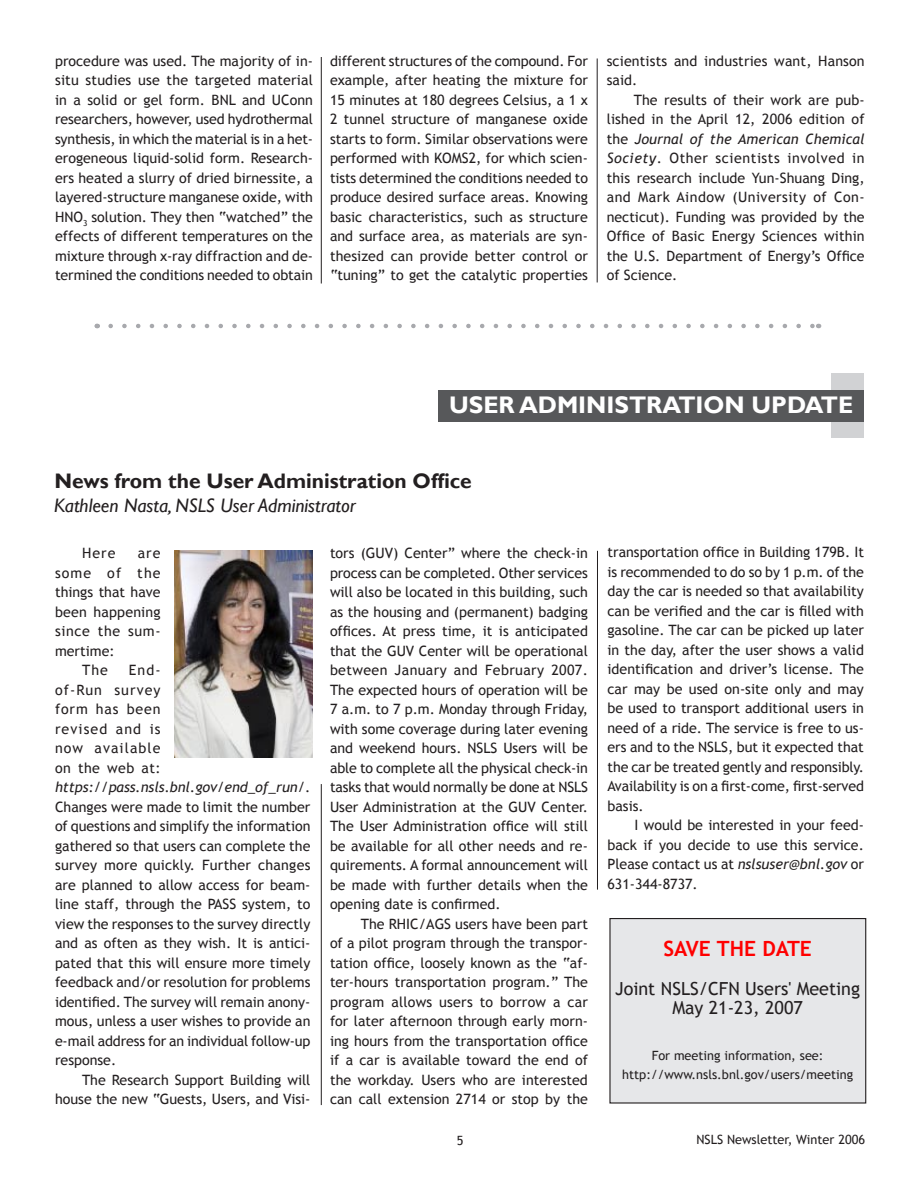
<style>
.page{position:relative;width:918px;height:1188px;background:#fff}
.page>*{position:absolute;margin:0;border:0;box-sizing:border-box;transform-origin:0 0}
.Section_Title{font:700 24px "Gill Sans";color:#fff}
.Article_Title{font:700 21px "Gill Sans";color:#231f20}
.Body_Text{font:700 21px "Trebuchet MS";color:#f00}
.AuthorName{font:italic 19.5px "Gill Sans";color:#231f20}
.Body_Text-2{font:18px "Trebuchet MS";color:#231f20}
.Body_Text-3{font:14.25px/19.5px "Trebuchet MS";color:#231f20;text-align:justify}
.Body_Text-4{font:12.75px "Trebuchet MS";color:#231f20}
.s1{font-style:italic}
</style>
<div class="page">
<hr style="left:321px;top:57px;width:1px;height:226px;background:#231f20">
<hr style="left:321px;top:784px;width:1px;height:321px;background:#231f20">
<svg style="left:97px;top:324px;width:722px;height:4px"></svg>
<div style="left:831px;top:373px;width:33px;height:65px;background:#d1d2d4"></div>
<div style="left:438px;top:390px;width:426px;height:31px;background:#57585a"></div>
<hr style="left:597px;top:551px;width:1px;height:339px;background:#231f20">
<img style="left:174px;top:550px;width:138px;height:207px">
<hr style="left:597px;top:58px;width:1px;height:224px;background:#231f20">
<div style="left:610px;top:919px;width:256px;height:184px;background:#e6e7e9"></div>
<div style="left:609px;top:918px;width:257px;height:186px;border:1px solid #231f20"></div>
<p class="Body_Text-3" style="left:55px;top:51px;width:260px">procedure was used. The majority of in&shy;situ studies use the targeted material in a solid or gel form. BNL and UConn researchers, however, used hydrothermal synthesis, in which the material is in a het&shy;erogeneous liquid-solid form. Research&shy;ers heated a slurry of dried birnessite, a layered-structure manganese oxide, with HNO<sub>3</sub> solution. They then “watched” the effects of different temperatures on the mixture through x-ray diffraction and de&shy;termined the conditions needed to obtain</p>
<p class="Body_Text-3" style="left:330px;top:51px;width:260px">different structures of the compound. For example, after heating the mixture for 15 minutes at 180 degrees Celsius, a 1 x 2 tunnel structure of manganese oxide starts to form. Similar observations were performed with KOMS2, for which scien&shy;tists determined the conditions needed to produce desired surface areas. Knowing basic characteristics, such as structure and surface area, as materials are syn&shy;thesized can provide better control or “tuning” to get the catalytic properties</p>
<p class="Body_Text-3" style="left:607px;top:51px;width:260px">scientists and industries want, Hanson said.</p>
<p class="Body_Text-3" style="left:607px;top:90px;width:259px;text-indent:27px">The results of their work are pub&shy;lished in the April 12, 2006 edition of the <span class="s1">Journal of the American Chemical Society</span>. Other scientists involved in this research include Yun-Shuang Ding, and Mark Aindow (University of Con&shy;necticut). Funding was provided by the Office of Basic Energy Sciences within the U.S. Department of Energy’s Office of Science.</p>
<p class="Section_Title" style="left:449px;top:390px;width:406px">USER ADMINISTRATION UPDATE</p>
<p class="Article_Title" style="left:54px;top:468px;width:419px">News from the User Administration Office</p>
<p class="AuthorName" style="left:54px;top:494px;width:303px">Kathleen Nasta, NSLS User Administrator</p>
<p class="Body_Text-3" style="left:82px;top:543px;width:35px">Here</p>
<p class="Body_Text-3" style="left:55px;top:543px;width:107px;text-indent:83px">are some of the things that have been happening since the sum&shy;mertime:</p>
<p class="Body_Text-3" style="left:82px;top:660px;width:27px">The</p>
<p class="Body_Text-3" style="left:55px;top:660px;width:257px;text-align:left;text-indent:74px">End-<br>of-Run survey<br>form has been<br>revised and is<br>now available<br>on the web at: <span class="s1">https://pass.nsls.bnl.gov/end_of_run/</span>.<br>Changes were made to limit the number of questions and simplify the information gathered so that users can complete the survey more quickly. Further changes are planned to allow access for beam&shy;line staff, through the PASS system, to view the responses to the survey directly and as often as they wish. It is antici&shy;pated that this will ensure more timely feedback and/or resolution for problems identified. The survey will remain anony&shy;mous, unless a user wishes to provide an e-mail address for an individual follow-up response.</p>
<p class="Body_Text-3" style="left:55px;top:1070px;width:257px;text-align:right">The Research Support Building will house the new “Guests, Users, and Visi-</p>
<p class="Body_Text-3" style="left:330px;top:543px;width:260px">tors (GUV) Center” where the check-in process can be completed. Other services will also be located in this building, such as the housing and (permanent) badging offices. At press time, it is anticipated that the GUV Center will be operational between January and February 2007.<br>The expected hours of operation will be 7 a.m. to 7 p.m. Monday through Friday, with some coverage during later evening and weekend hours. NSLS Users will be able to complete all the physical check-in tasks that would normally be done at NSLS User Administration at the GUV Center.<br>The User Administration office will still be available for all other needs and re&shy;quirements. A formal announcement will be made with further details when the opening date is confirmed.</p>
<p class="Body_Text-3" style="left:330px;top:914px;width:260px;text-indent:31px">The RHIC/AGS users have been part of a pilot program through the transpor&shy;tation office, loosely known as the “af&shy;ter-hours transportation program.” The program allows users to borrow a car for later afternoon through early morn&shy;ing hours from the transportation office if a car is available toward the end of the workday. Users who are interested can call extension 2714 or stop by the</p>
<p class="Body_Text-3" style="left:608px;top:543px;width:258px">transportation office in Building 179B. It is recommended to do so by 1 p.m. of the day the car is needed so that availability can be verified and the car is filled with gasoline. The car can be picked up later in the day, after the user shows a valid identification and driver’s license. The car may be used on-site only and may be used to transport additional users in need of a ride. The service is free to us&shy;ers and to the NSLS, but it expected that the car be treated gently and responsibly.<br>Availability is on a first-come, first-served basis.</p>
<p class="Body_Text-3" style="left:608px;top:816px;width:258px;text-indent:27px">I would be interested in your feed&shy;back if you decide to use this service.<br>Please contact us at <span class="s1">nslsuser@bnl.gov</span> or 631-344-8737.</p>
<p class="Body_Text" style="left:663px;top:935px;width:150px">SAVE THE DATE</p>
<p class="Body_Text-2" style="left:615px;top:978px;width:247px">Joint NSLS/CFN Users' Meeting</p>
<p class="Body_Text-2" style="left:672px;top:997px;width:132px">May 21-23, 2007</p>
<p class="Body_Text-4" style="left:652px;top:1048px;width:173px">For meeting information, see:</p>
<p class="Body_Text-4" style="left:622px;top:1067px;width:232px">http://www.nsls.bnl.gov/users/meeting</p>
<p class="Body_Text-4" style="left:457px;top:1133px;width:8px">5</p>
<p class="Body_Text-4" style="left:696px;top:1132px;width:170px">NSLS Newsletter, Winter 2006</p>
</div>
